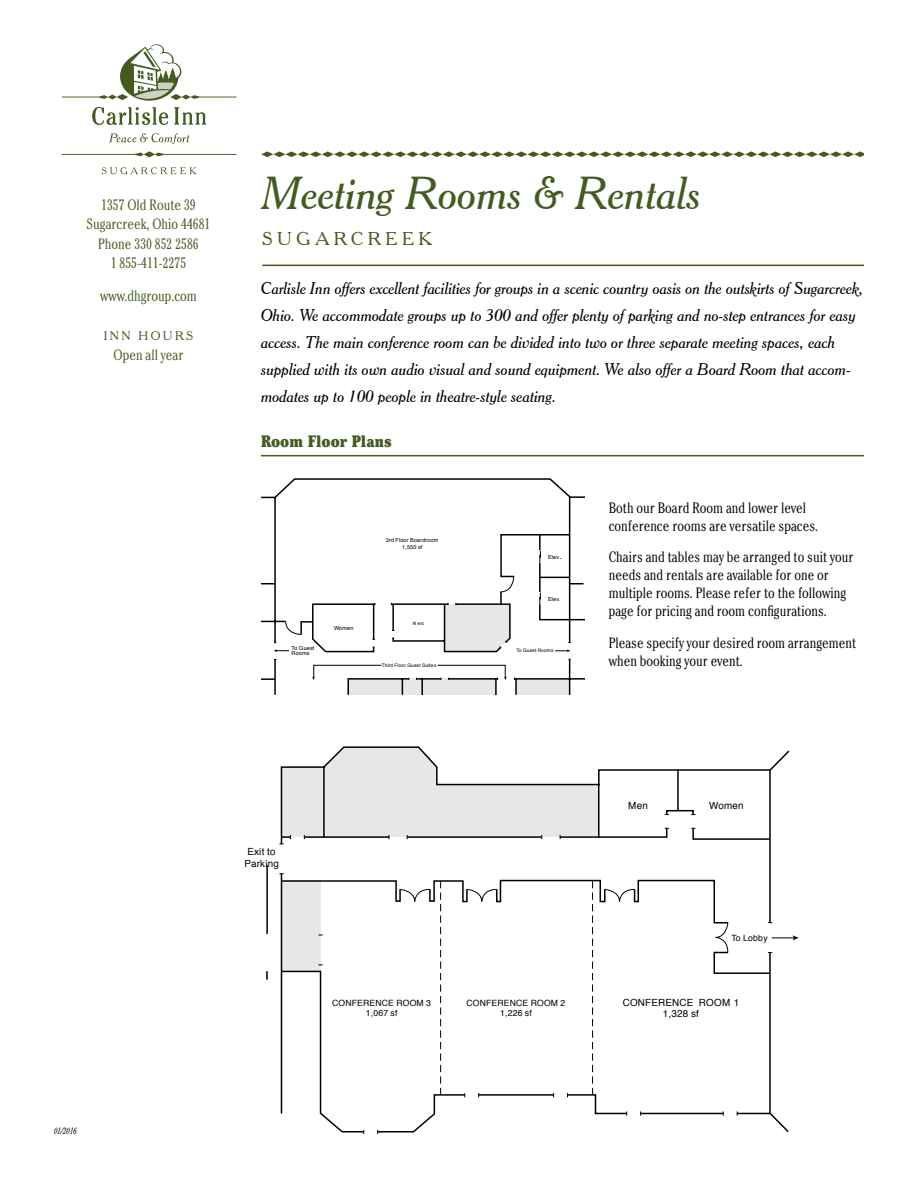
<style>
.page{position:relative;width:918px;height:1188px;background:#fff}
.page>*{position:absolute;margin:0;border:0;box-sizing:border-box;transform-origin:0 0}
.t1{font:italic 45px "Cheltenham BT";color:#455a21}
.t2{font:18px "Cheltenham BT";letter-spacing:.25em;color:#455a21}
.t3{font:italic 16.5px/27px "Cheltenham BT";color:#000}
.t4{font:900 condensed 16.5px "Cheltenham";color:#455a21}
.t5{font:300 condensed 15px/18px "Cheltenham";color:#000}
.t6{font:300 condensed 15px/19.5px "Cheltenham";color:#455a21;text-align:center}
.t7{font:12px "Cheltenham BT";letter-spacing:.2em;color:#455a21}
.t8{font:9.9px/11.9px "Helvetica";letter-spacing:.02em;color:#000;text-align:center}
.t9{font:italic 300 condensed 9px "Cheltenham";color:#000}
.t10{font:8.55px/10.4px "Helvetica";letter-spacing:.02em;color:#000;text-align:center}
.t11{font:5.55px/6.6px "Helvetica";letter-spacing:.02em;color:#000;text-align:center}
.t12{font:5.55px "Courier";color:#000}
.t13{font:4.8px "Helvetica";letter-spacing:.02em;color:#000}
.s1{font-family:"Courier"}
</style>
<div class="page">
<hr style="left:262px;top:265px;width:602px;height:1px;background:#455a21">
<svg style="left:62px;top:44px;width:175px;height:130px"></svg>
<svg style="left:261px;top:151px;width:603px;height:6px"></svg>
<svg style="left:261px;top:478px;width:324px;height:217px"></svg>
<svg style="left:261px;top:533px;width:324px;height:148px"></svg>
<svg style="left:280px;top:746px;width:488px;height:387px"></svg>
<svg style="left:280px;top:879px;width:488px;height:96px"></svg>
<svg style="left:266px;top:971px;width:2px;height:9px"></svg>
<hr style="left:266px;top:865px;width:2px;height:69px;background:#000">
<svg style="left:279px;top:747px;width:320px;height:98px"></svg>
<svg style="left:399px;top:881px;width:330px;height:216px"></svg>
<svg style="left:768px;top:750px;width:31px;height:382px"></svg>
<hr style="left:261px;top:455px;width:603px;height:1px;background:#455a21">
<p class="t6" style="left:87px;top:195px;width:125px">1357 Old Route 39<br>Sugarcreek, Ohio 44681<br>Phone 330 852 2586<br>1 855-411-2275</p>
<p class="t6" style="left:100px;top:286px;width:98px">www.dhgroup.com</p>
<p class="t7" style="left:104px;top:329px;width:91px">INN HOURS</p>
<p class="t6" style="left:114px;top:345px;width:71px">Open all year</p>
<h1 class="t1" style="left:262px;top:166px;width:441px">Meeting Rooms &amp; Rentals</h1>
<p class="t2" style="left:262px;top:228px;width:171px">SUGARCR EEK</p>
<p class="t3" style="left:261px;top:275px;width:604px">Carlisle Inn offers excellent facilities for groups in a scenic country oasis on the outskirts of Sugarcreek, Ohio. We accommodate groups up to 300 and offer plenty of parking and no-step entrances for easy access. The main conference room can be divided into two or three separate meeting spaces, each supplied with its own audio visual and sound equipment. We also offer a Board Room that accom&shy;modates up to 100 people in theatre-style seating.</p>
<p class="t4" style="left:261px;top:431px;width:133px">Room Floor Plans</p>
<p class="t11" style="left:386px;top:537px;width:54px">3rd Floor Boardroom<br>1,550 sf</p>
<p class="t11" style="left:292px;top:645px;width:24px;line-height:5.6px;text-align:left">To Guest<br>Rooms</p>
<p class="t11" style="left:334px;top:625px;width:21px">Women</p>
<p class="t12" style="left:413px;top:619px;width:13px">Men</p>
<p class="t13" style="left:382px;top:662px;width:56px">Third Floor Guest Suite s</p>
<p class="t11" style="left:548px;top:554px;width:16px">Elev<span class="s1">.</span></p>
<p class="t11" style="left:548px;top:596px;width:14px">Elev.</p>
<p class="t13" style="left:516px;top:647px;width:39px">To Guest Rooms</p>
<p class="t5" style="left:609px;top:498px;width:211px">Both our Board Room and lower level conference rooms are versatile spaces.</p>
<p class="t5" style="left:609px;top:548px;width:246px">Chairs and tables may be arranged to suit your needs and rentals are available for one or multiple rooms. Please refer to the following page for pricing and room configurations.</p>
<p class="t5" style="left:609px;top:633px;width:249px">Please specify your desired room arrangement when booking your event.</p>
<p class="t9" style="left:54px;top:1126px;width:25px">01/2016</p>
<p class="t8" style="left:244px;top:846px;width:36px">Exit to<br>Parking</p>
<p class="t8" style="left:628px;top:799px;width:21px">Men</p>
<p class="t8" style="left:709px;top:799px;width:36px">Women</p>
<p class="t10" style="left:731px;top:933px;width:38px">To Lobby</p>
<p class="t10" style="left:332px;top:998px;width:100px">CONFERENCE ROOM 3<br>1,067 sf</p>
<p class="t10" style="left:466px;top:998px;width:100px">CONFERENCE ROOM 2<br>1,226 sf</p>
<p class="t8" style="left:623px;top:996px;width:118px">CONFERENCE ROOM 1<br>1,328 sf</p>
</div>
